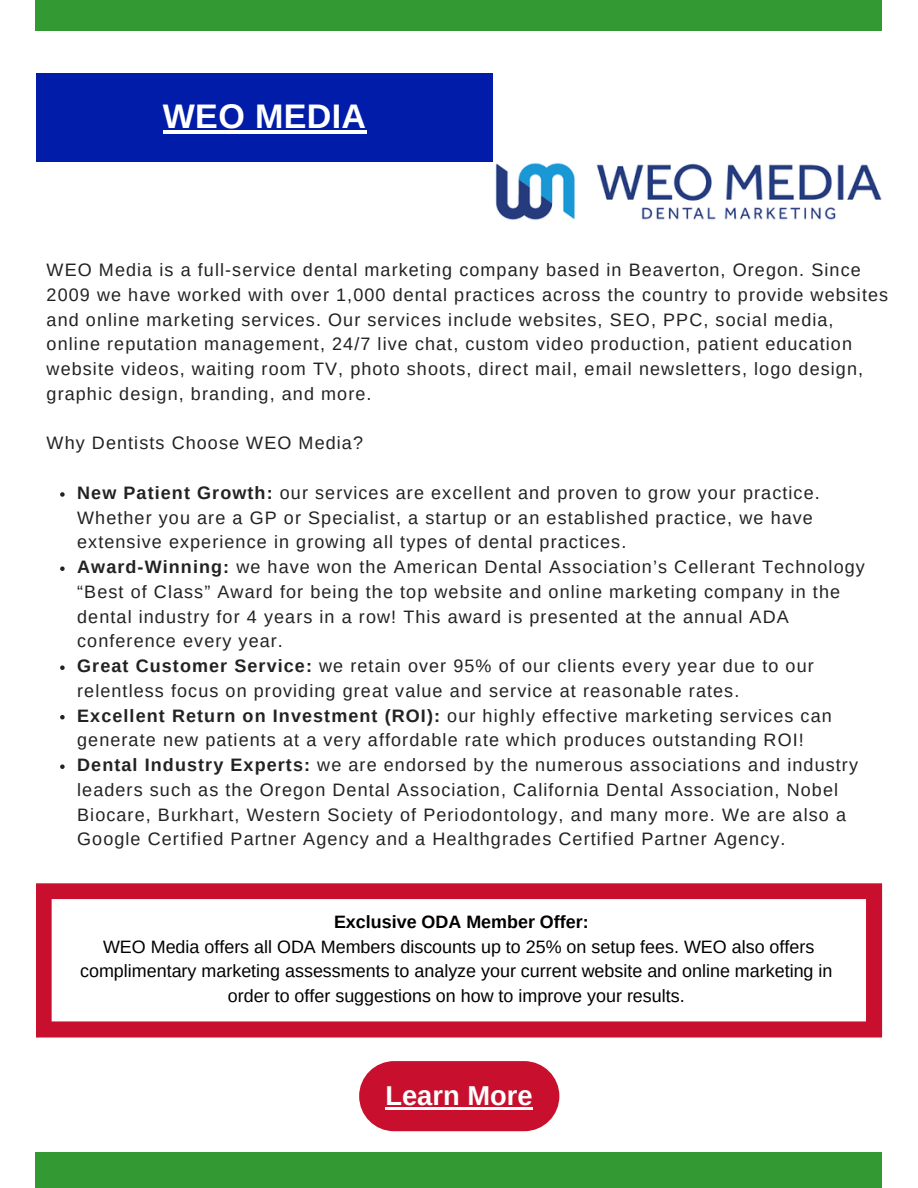
<style>
.page{position:relative;width:918px;height:1188px;background:#fff}
.page>*{position:absolute;margin:0;border:0;box-sizing:border-box;transform-origin:0 0}
.t1{font:700 34.05px "Arimo";letter-spacing:.01em;color:#fff}
.t2{font:700 27.3px "Arimo";color:#fff}
.t3{font:18px/24.8px "Arimo";letter-spacing:.06em;color:#222}
.t4{font:17.85px/24.6px "Arimo";color:#000;text-align:center}
.t5{font:700 17.85px "Arimo";color:#000}
.s1{font-weight:700}
</style>
<div class="page">
<div style="left:36px;top:1153px;width:846px;height:35px;background:#393"></div>
<div style="left:36px;top:0;width:846px;height:31px;background:#393"></div>
<div style="left:36px;top:73px;width:457px;height:88px;background:#001ca8"></div>
<svg style="left:60px;top:492px;width:5px;height:5px"></svg>
<svg style="left:60px;top:566px;width:5px;height:5px"></svg>
<svg style="left:60px;top:665px;width:5px;height:5px"></svg>
<svg style="left:60px;top:715px;width:5px;height:4px"></svg>
<svg style="left:60px;top:764px;width:5px;height:5px"></svg>
<div style="left:359px;top:1061px;width:200px;height:70px;background:#c8102e;border-radius:35px"></div>
<img style="left:495px;top:163px;width:387px;height:57px">
<hr style="left:163px;top:130px;width:204px;height:4px;background:#fff">
<hr style="left:385px;top:1107px;width:148px;height:2px;background:#fff">
<svg style="left:36px;top:883px;width:846px;height:154px"></svg>
<p class="t1" style="left:163px;top:97px;width:205px">WEO MEDIA</p>
<p class="t3" style="left:47px;top:258px;width:843px">WEO Media is a full-service dental marketing company based in Beaverton, Oregon. Since 2009 we have worked with over 1,000 dental practices across the country to provide websites and online marketing services. Our services include websites, SEO, PPC, social media, online reputation management, 24/7 live chat, custom video production, patient education website videos, waiting room TV, photo shoots, direct mail, email newsletters, logo design, graphic design, branding, and more.</p>
<p class="t3" style="left:47px;top:431px;width:318px">Why Dentists Choose WEO Media?</p>
<p class="t3" style="left:77px;top:480px;width:744px"><span class="s1">New Patient Growth:</span> our services are excellent and proven to grow your practice.<br>Whether you are a GP or Specialist, a startup or an established practice, we have extensive experience in growing all types of dental practices.</p>
<p class="t3" style="left:77px;top:555px;width:789px"><span class="s1">Award-Winning:</span> we have won the American Dental Association’s Cellerant Technology “Best of Class” Award for being the top website and online marketing company in the dental industry for 4 years in a row! This award is presented at the annual ADA conference every year.</p>
<p class="t3" style="left:77px;top:654px;width:738px"><span class="s1">Great Customer Service:</span> we retain over 95% of our clients every year due to our relentless focus on providing great value and service at reasonable rates.</p>
<p class="t3" style="left:77px;top:703px;width:756px"><span class="s1">Excellent Return on Investment (ROI):</span> our highly effective marketing services can generate new patients at a very affordable rate which produces outstanding ROI!</p>
<p class="t3" style="left:77px;top:753px;width:782px"><span class="s1">Dental Industry Experts:</span> we are endorsed by the numerous associations and industry leaders such as the Oregon Dental Association, California Dental Association, Nobel Biocare, Burkhart, Western Society of Periodontology, and many more. We are also a Google Certified Partner Agency and a Healthgrades Certified Partner Agency.</p>
<p class="t5" style="left:334px;top:912px;width:256px">Exclusive ODA Member Offer:</p>
<p class="t4" style="left:80px;top:934px;width:754px">WEO Media offers all ODA Members discounts up to 25% on setup fees. WEO also offers complimentary marketing assessments to analyze your current website and online marketing in</p>
<p class="t4" style="left:228px;top:983px;width:458px">order to offer suggestions on how to improve your results.</p>
<p class="t2" style="left:385px;top:1080px;width:149px">Learn More</p>
</div>
